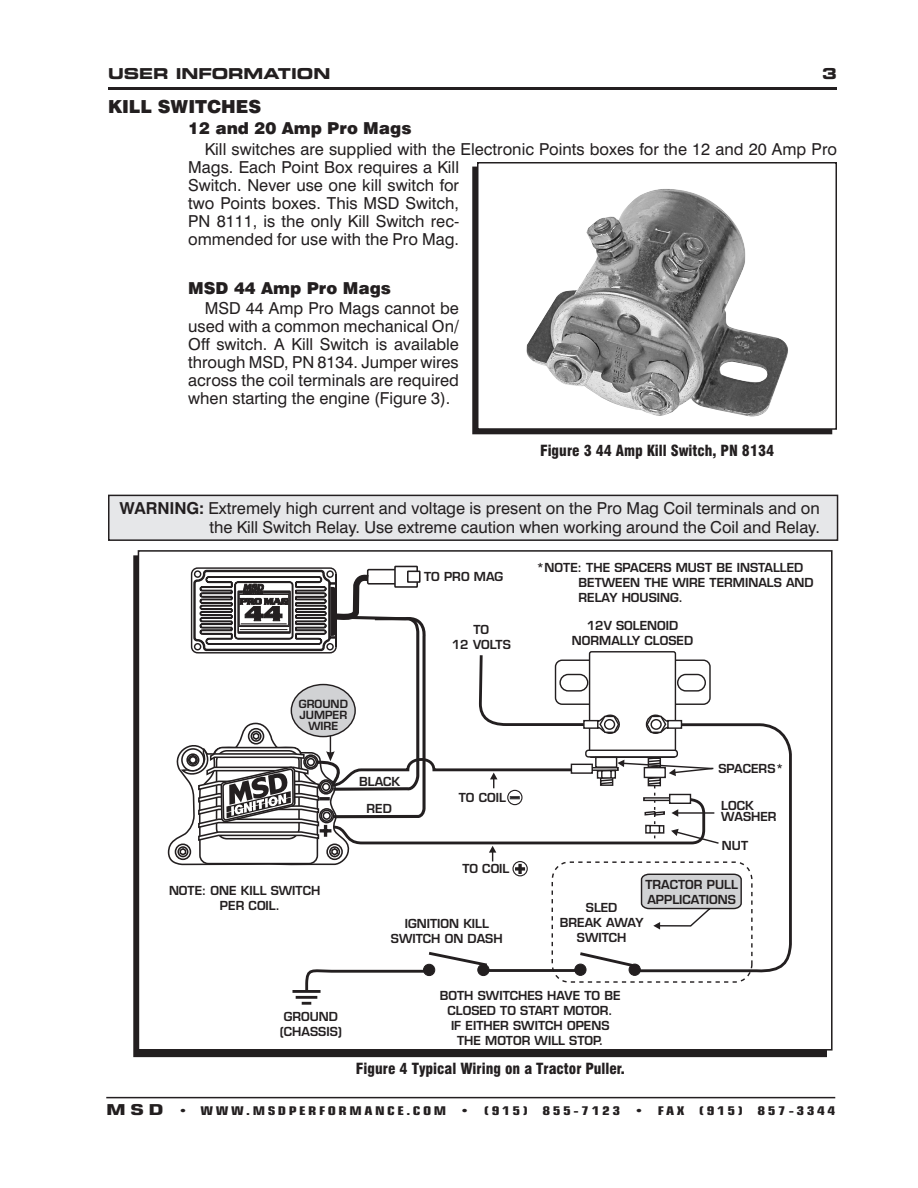
<style>
.page{position:relative;width:918px;height:1188px;background:#fff}
.page>*{position:absolute;margin:0;border:0;box-sizing:border-box;transform-origin:0 0}
.Heading_2{font:900 18px "Swiss 721 BT";color:#231f20}
.Copy_Text{font:16.5px/18px "Swiss 721 BT";color:#231f20;text-align:justify}
.heading_2{font:900 16.5px "Swiss 721 BT";color:#231f20}
.figure_caption{font:900 condensed 15px "Swiss 721 BT";color:#231f20}
.Figure_Caption{font:900 condensed 15px "Swiss 721 BT";color:#231f20}
.t1{font:700 expanded 15px "Square 721 BT";color:#231f20}
.t2{font:12.15px/14.9px "Square 721 Dm Normal";color:#231f20;text-align:center}
.t3{font:700 condensed 12px "Square 721 BT";letter-spacing:.165em;color:#231f20;scale:1.3 1}
.t4{font:10.95px/10.8px "Square 721 Dm Normal";color:#231f20;text-align:center}
.s1{font-weight:700}
.s2{font-stretch:normal;font-size:15px}
</style>
<div class="page">
<hr style="left:108px;top:87px;width:729px;height:3px;background:#231f20">
<hr style="left:106px;top:1097px;width:729px;height:1px;background:#231f20">
<div style="left:109px;top:495px;width:729px;height:45px;background:#e6e7e9"></div>
<div style="left:108px;top:495px;width:730px;height:46px;border:2px solid #231f20"></div>
<div style="left:138px;top:550px;width:695px;height:501px;border:2px solid #231f20"></div>
<svg style="left:292px;top:723px;width:500px;height:282px"></svg>
<svg style="left:304px;top:930px;width:337px;height:64px"></svg>
<svg style="left:330px;top:930px;width:257px;height:43px"></svg>
<svg style="left:168px;top:565px;width:575px;height:365px"></svg>
<div style="left:552px;top:861px;width:201px;height:122px;border:1px dashed #231f20;border-radius:17px"></div>
<div style="left:477px;top:162px;width:360px;height:268px;border:2px solid #231f20"></div>
<img style="left:526px;top:189px;width:262px;height:228px">
<p class="t1" style="left:108px;top:65px;width:224px">USER INFORMATION</p>
<p class="t1" style="left:822px;top:65px;width:16px">3</p>
<p class="Heading_2" style="left:108px;top:96px;width:155px">KILL SWITCHES</p>
<p class="heading_2" style="left:188px;top:118px;width:225px">12 and 20 Amp Pro Mags</p>
<p class="Copy_Text" style="left:205px;top:140px;width:634px">Kill switches are supplied with the Electronic Points boxes for the 12 and 20 Amp Pro</p>
<p class="Copy_Text" style="left:188px;top:158px;width:272px">Mags. Each Point Box requires a Kill Switch. Never use one kill switch for two Points boxes. This MSD Switch, PN 8111, is the only Kill Switch rec&shy;ommended for use with the Pro Mag.</p>
<p class="heading_2" style="left:188px;top:278px;width:204px">MSD 44 Amp Pro Mags</p>
<p class="Copy_Text" style="left:188px;top:299px;width:272px;text-indent:16px">MSD 44 Amp Pro Mags cannot be used with a common mechanical On/ Off switch. A Kill Switch is available through MSD, PN 8134. Jumper wires across the coil terminals are required when starting the engine (Figure 3).</p>
<p class="Figure_Caption" style="left:540px;top:442px;width:236px">Figure 3 44 Amp Kill Switch, PN 8134</p>
<p class="Copy_Text" style="left:119px;top:499px;width:702px;line-height:18.8px;text-align:right"><span class="s1">WARNING:</span> Extremely high current and voltage is present on the Pro Mag Coil terminals and on the Kill Switch Relay. Use extreme caution when working around the Coil and Relay.</p>
<p class="t2" style="left:424px;top:569px;width:81px">TO PRO MAG</p>
<p class="t2" style="left:579px;top:560px;width:237px;text-align:left;text-indent:-42px">*NOTE: THE SPACERS MUST BE INSTALLED<br>BETWEEN THE WIRE TERMINALS AND<br>RELAY HOUSING.</p>
<p class="t2" style="left:452px;top:622px;width:60px">TO<br>12 VOLTS</p>
<p class="t2" style="left:572px;top:618px;width:123px">12V SOLENOID<br>NORMALLY CLOSED</p>
<p class="t4" style="left:299px;top:699px;width:51px">GROUND<br>JUMPER<br>WIRE</p>
<p class="t2" style="left:359px;top:774px;width:43px">BLACK</p>
<p class="t2" style="left:367px;top:801px;width:27px">RED</p>
<p class="t2" style="left:459px;top:790px;width:49px">TO COIL</p>
<p class="t2" style="left:220px;top:883px;width:102px;text-align:left;text-indent:-51px">NOTE: ONE KILL SWITCH<br>PER COIL.</p>
<p class="t2" style="left:462px;top:861px;width:49px">TO COIL</p>
<p class="t2" style="left:391px;top:916px;width:113px">IGNITION KILL<br>SWITCH ON DASH</p>
<p class="t2" style="left:718px;top:761px;width:67px">SPACERS*</p>
<p class="t2" style="left:721px;top:799px;width:57px;line-height:11.6px;text-align:left">LOCK<br>WASHER</p>
<p class="t2" style="left:722px;top:838px;width:28px">NUT</p>
<p class="t2" style="left:645px;top:877px;width:94px;text-align:left">TRACTOR PULL<br>APPLICATIONS</p>
<p class="t2" style="left:560px;top:900px;width:85px">SLED<br>BREAK AWAY<br>SWITCH</p>
<p class="t2" style="left:280px;top:1009px;width:64px">GROUND (CHASSIS)</p>
<p class="t2" style="left:440px;top:988px;width:182px">BOTH SWITCHES HAVE TO BE<br>CLOSED TO START MOTOR.<br>IF EITHER SWITCH OPENS<br>THE MOTOR WILL STOP.</p>
<p class="figure_caption" style="left:356px;top:1060px;width:270px">Figure 4 Typical Wiring on a Tractor Puller.</p>
<p class="t3" style="left:106px;top:1103px;width:562px"><span class="s2">MSD</span> • WWW.MSDPERFORMANCE.COM • (915) 855-7123 • FAX (915) 857-3344</p>
</div>
